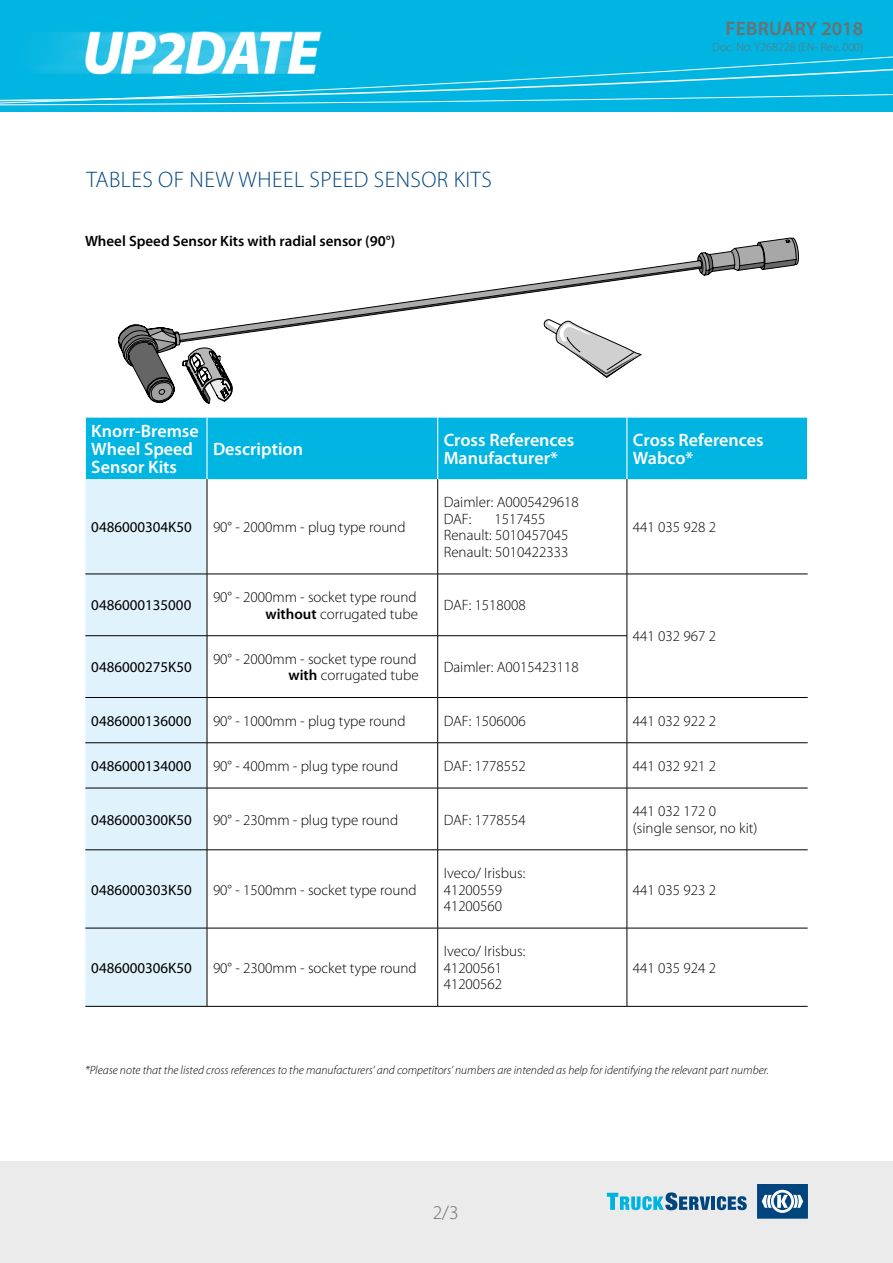
<style>
.page{position:relative;width:893px;height:1263px;background:#fff}
.page>*{position:absolute;margin:0;border:0;box-sizing:border-box;transform-origin:0 0}
.SUB_TITLE{font:300 22.5px "Myriad Pro";letter-spacing:.02em;color:#00457e}
.t1{font:600 19.5px "Myriad Pro";letter-spacing:.01em;color:#706f6f}
.t2{font:300 19.5px "Myriad Pro";color:#706f6f}
.Cell_Header{font:600 18px/18px "Myriad Pro";color:#fff}
.Cell_Body{font:300 15px/16.5px "Myriad Pro";color:#000;text-align:right}
.Cell_Body-2{font:15px "Myriad Pro";color:#000}
.BODY_Text{font:600 15px "Myriad Pro";color:#000}
.BODY_Text-2{font:italic 300 12px "Myriad Pro";color:#000}
.t3{font:300 12px "Myriad Pro";color:#706f6f}
.s1{font-weight:600}
</style>
<div class="page">
<div style="left:0;top:0;width:893px;height:112px;background:#00b5e2"></div>
<img style="left:45px;top:32px;width:276px;height:24px">
<svg style="left:0;top:56px;width:893px;height:50px"></svg>
<div style="left:0;top:1161px;width:893px;height:102px;background:#ebebeb"></div>
<svg style="left:757px;top:1184px;width:51px;height:35px;background:#41749e"></svg>
<svg style="left:607px;top:1192px;width:103px;height:18px"></svg>
<hr style="left:711px;top:1196px;width:4px;height:14px;background:#00457e">
<svg style="left:717px;top:1196px;width:30px;height:14px"></svg>
<svg style="left:697px;top:237px;width:102px;height:39px"></svg>
<svg style="left:118px;top:260px;width:584px;height:86px"></svg>
<svg style="left:119px;top:324px;width:124px;height:80px"></svg>
<svg style="left:540px;top:319px;width:102px;height:59px"></svg>
<div style="left:86px;top:418px;width:721px;height:61px;background:#00b5e2"></div>
<div style="left:85px;top:479px;width:122px;height:527px;background:#e0f2fb"></div>
<hr style="left:206px;top:418px;width:2px;height:61px;background:#fff">
<hr style="left:437px;top:418px;width:1px;height:61px;background:#fff">
<hr style="left:626px;top:418px;width:1px;height:61px;background:#fff">
<hr style="left:207px;top:479px;width:1px;height:95px;background:#000">
<hr style="left:437px;top:479px;width:1px;height:95px;background:#000">
<hr style="left:627px;top:479px;width:1px;height:95px;background:#000">
<hr style="left:85px;top:574px;width:122px;height:1px;background:#000">
<hr style="left:207px;top:574px;width:231px;height:1px;background:#000">
<hr style="left:207px;top:574px;width:1px;height:61px;background:#000">
<hr style="left:438px;top:574px;width:189px;height:1px;background:#000">
<hr style="left:437px;top:574px;width:1px;height:61px;background:#000">
<hr style="left:627px;top:574px;width:181px;height:1px;background:#000">
<hr style="left:627px;top:574px;width:1px;height:61px;background:#000">
<hr style="left:85px;top:635px;width:122px;height:1px;background:#000">
<hr style="left:207px;top:635px;width:231px;height:1px;background:#000">
<hr style="left:207px;top:636px;width:1px;height:61px;background:#000">
<hr style="left:438px;top:635px;width:189px;height:1px;background:#000">
<hr style="left:437px;top:636px;width:1px;height:61px;background:#000">
<hr style="left:627px;top:636px;width:1px;height:61px;background:#000">
<hr style="left:85px;top:697px;width:122px;height:1px;background:#000">
<hr style="left:207px;top:697px;width:231px;height:1px;background:#000">
<hr style="left:207px;top:698px;width:1px;height:44px;background:#000">
<hr style="left:438px;top:697px;width:189px;height:1px;background:#000">
<hr style="left:437px;top:698px;width:1px;height:44px;background:#000">
<hr style="left:627px;top:697px;width:181px;height:1px;background:#000">
<hr style="left:627px;top:698px;width:1px;height:44px;background:#000">
<hr style="left:85px;top:742px;width:122px;height:1px;background:#000">
<hr style="left:207px;top:742px;width:231px;height:1px;background:#000">
<hr style="left:207px;top:743px;width:1px;height:45px;background:#000">
<hr style="left:438px;top:742px;width:189px;height:1px;background:#000">
<hr style="left:437px;top:743px;width:1px;height:45px;background:#000">
<hr style="left:627px;top:742px;width:181px;height:1px;background:#000">
<hr style="left:627px;top:743px;width:1px;height:45px;background:#000">
<hr style="left:85px;top:788px;width:122px;height:1px;background:#000">
<hr style="left:207px;top:788px;width:231px;height:1px;background:#000">
<hr style="left:207px;top:788px;width:1px;height:62px;background:#000">
<hr style="left:438px;top:788px;width:189px;height:1px;background:#000">
<hr style="left:437px;top:788px;width:1px;height:62px;background:#000">
<hr style="left:627px;top:788px;width:181px;height:1px;background:#000">
<hr style="left:627px;top:788px;width:1px;height:62px;background:#000">
<hr style="left:85px;top:849px;width:122px;height:1px;background:#000">
<hr style="left:207px;top:849px;width:231px;height:1px;background:#000">
<hr style="left:207px;top:850px;width:1px;height:78px;background:#000">
<hr style="left:438px;top:849px;width:189px;height:1px;background:#000">
<hr style="left:437px;top:850px;width:1px;height:78px;background:#000">
<hr style="left:627px;top:849px;width:181px;height:1px;background:#000">
<hr style="left:627px;top:850px;width:1px;height:78px;background:#000">
<hr style="left:85px;top:928px;width:122px;height:1px;background:#000">
<hr style="left:207px;top:928px;width:231px;height:1px;background:#000">
<hr style="left:207px;top:928px;width:1px;height:78px;background:#000">
<hr style="left:438px;top:928px;width:189px;height:1px;background:#000">
<hr style="left:437px;top:928px;width:1px;height:78px;background:#000">
<hr style="left:627px;top:928px;width:181px;height:1px;background:#000">
<hr style="left:627px;top:928px;width:1px;height:78px;background:#000">
<hr style="left:85px;top:1006px;width:122px;height:1px;background:#000">
<hr style="left:207px;top:1006px;width:231px;height:1px;background:#000">
<hr style="left:438px;top:1006px;width:189px;height:1px;background:#000">
<hr style="left:627px;top:1006px;width:181px;height:1px;background:#000">
<p class="SUB_TITLE" style="left:86px;top:166px;width:407px">TABLES OF NEW WHEEL SPEED SENSOR KITS</p>
<p class="BODY_Text" style="left:85px;top:232px;width:312px">Wheel Speed Sensor Kits with radial sensor (90°)</p>
<h2 class="t1" style="left:725px;top:16px;width:139px">FEBRUARY 2018</h2>
<p class="t3" style="left:712px;top:40px;width:152px">Doc. No. Y268228 (EN- Rev. 000)</p>
<p class="Cell_Header" style="left:91px;top:422px;width:109px">Knorr-Bremse<br>Wheel Speed<br>Sensor Kits</p>
<p class="Cell_Header" style="left:213px;top:440px;width:92px">Description</p>
<p class="Cell_Body-2" style="left:91px;top:518px;width:102px">0486000304K50</p>
<p class="Cell_Body" style="left:213px;top:519px;width:194px">90° - 2000mm - plug type round</p>
<p class="Cell_Header" style="left:444px;top:431px;width:132px">Cross References</p>
<p class="Cell_Header" style="left:444px;top:449px;width:116px">Manufacturer*</p>
<p class="Cell_Body" style="left:444px;top:494px;width:136px">Daimler: A0005429618</p>
<p class="Cell_Body" style="left:444px;top:510px;width:29px">DAF:</p>
<p class="Cell_Body" style="left:494px;top:510px;width:53px">1517455</p>
<p class="Cell_Body" style="left:444px;top:527px;width:126px">Renault: 5010457045</p>
<p class="Cell_Body" style="left:444px;top:543px;width:126px">Renault: 5010422333</p>
<p class="Cell_Body-2" style="left:91px;top:596px;width:102px">0486000135000</p>
<p class="Cell_Body" style="left:213px;top:589px;width:207px">90° - 2000mm - socket type round <span class="s1">without</span> corrugated tube</p>
<p class="Cell_Body" style="left:444px;top:597px;width:84px">DAF: 1518008</p>
<p class="Cell_Header" style="left:633px;top:431px;width:132px">Cross References</p>
<p class="Cell_Header" style="left:633px;top:449px;width:62px">Wabco*</p>
<p class="Cell_Body" style="left:633px;top:519px;width:85px">441 035 928 2</p>
<p class="Cell_Body" style="left:633px;top:628px;width:85px">441 032 967 2</p>
<p class="Cell_Body-2" style="left:91px;top:658px;width:102px">0486000275K50</p>
<p class="Cell_Body" style="left:213px;top:651px;width:207px">90° - 2000mm - socket type round <span class="s1">with</span> corrugated tube</p>
<p class="Cell_Body" style="left:444px;top:659px;width:136px">Daimler: A0015423118</p>
<p class="Cell_Body-2" style="left:91px;top:711px;width:102px">0486000136000</p>
<p class="Cell_Body" style="left:213px;top:712px;width:194px">90° - 1000mm - plug type round</p>
<p class="Cell_Body" style="left:444px;top:712px;width:84px">DAF: 1506006</p>
<p class="Cell_Body" style="left:633px;top:712px;width:85px">441 032 922 2</p>
<p class="Cell_Body-2" style="left:91px;top:757px;width:102px">0486000134000</p>
<p class="Cell_Body" style="left:213px;top:758px;width:187px">90° - 400mm - plug type round</p>
<p class="Cell_Body" style="left:444px;top:758px;width:84px">DAF: 1778552</p>
<p class="Cell_Body" style="left:633px;top:758px;width:85px">441 032 921 2</p>
<p class="Cell_Body-2" style="left:91px;top:810px;width:102px">0486000300K50</p>
<p class="Cell_Body" style="left:213px;top:811px;width:187px">90° - 230mm - plug type round</p>
<p class="Cell_Body" style="left:444px;top:811px;width:84px">DAF: 1778554</p>
<p class="Cell_Body-2" style="left:91px;top:880px;width:102px">0486000303K50</p>
<p class="Cell_Body" style="left:213px;top:881px;width:205px">90° - 1500mm - socket type round</p>
<p class="Cell_Body-2" style="left:91px;top:958px;width:102px">0486000306K50</p>
<p class="Cell_Body" style="left:213px;top:959px;width:205px">90° - 2300mm - socket type round</p>
<p class="Cell_Body" style="left:444px;top:865px;width:83px">Iveco/ Irisbus:</p>
<p class="Cell_Body" style="left:444px;top:881px;width:60px">41200559</p>
<p class="Cell_Body" style="left:444px;top:898px;width:60px">41200560</p>
<p class="Cell_Body" style="left:444px;top:943px;width:83px">Iveco/ Irisbus:</p>
<p class="Cell_Body" style="left:444px;top:959px;width:60px">41200561</p>
<p class="Cell_Body" style="left:444px;top:976px;width:60px">41200562</p>
<p class="Cell_Body" style="left:633px;top:803px;width:85px">441 032 172 0</p>
<p class="Cell_Body" style="left:633px;top:819px;width:126px">(single sensor, no kit)</p>
<p class="Cell_Body" style="left:633px;top:881px;width:85px">441 035 923 2</p>
<p class="Cell_Body" style="left:633px;top:959px;width:85px">441 035 924 2</p>
<p class="BODY_Text-2" style="left:85px;top:1063px;width:685px">*Please note that the listed cross references to the manufacturers’ and competitors’ numbers are intended as help for identifying the relevant part number.</p>
<h2 class="t2" style="left:433px;top:1200px;width:27px">2/3</h2>
</div>
